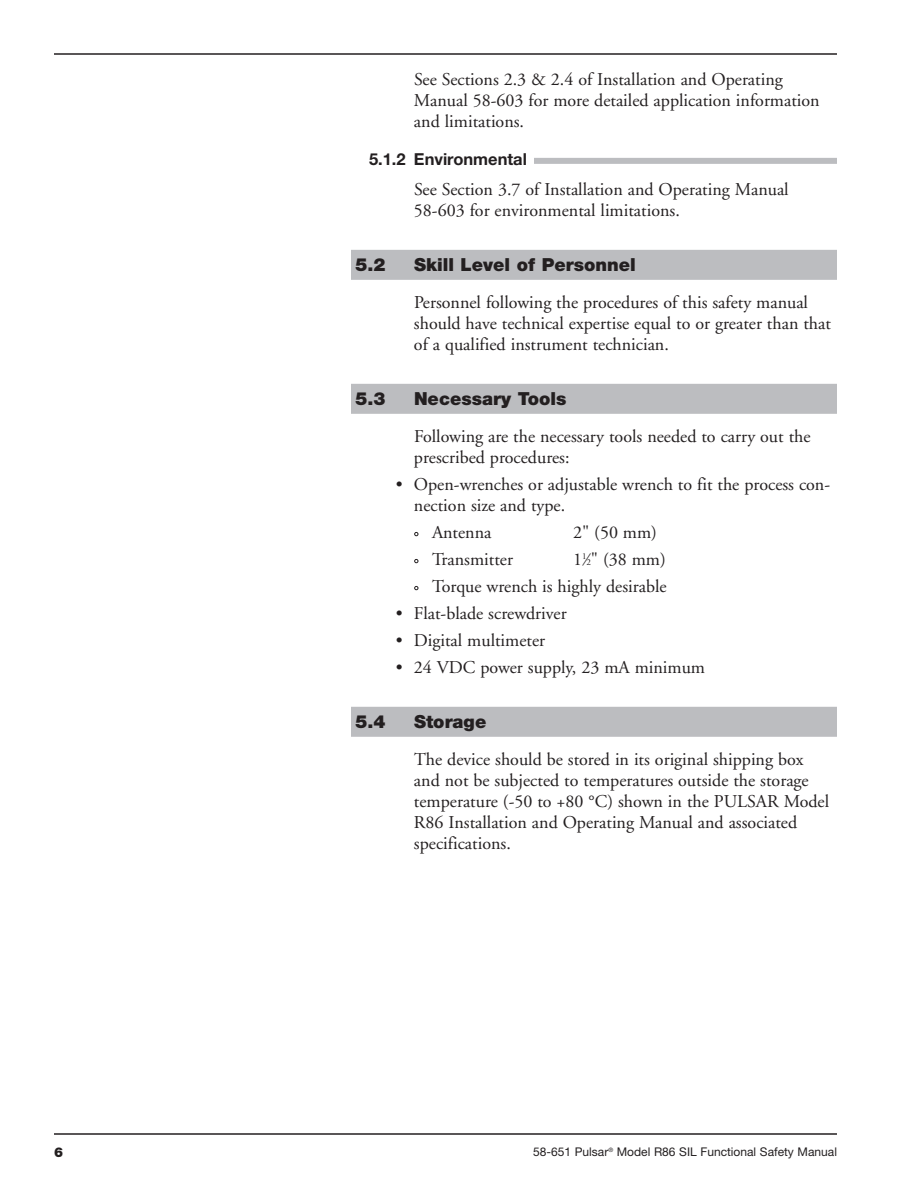
<style>
.page{position:relative;width:918px;height:1188px;background:#fff}
.page>*{position:absolute;margin:0;border:0;box-sizing:border-box;transform-origin:0 0}
.t1{font:18px/21px "Adobe Garamond";color:#231f20}
.t2{font:900 18px "Helvetica Neue";color:#231f20}
.t3{font:700 16.5px "Helvetica Neue";color:#231f20}
.t4{font:900 13.5px "Helvetica Neue";color:#231f20}
.t5{font:12px "Helvetica Neue";color:#231f20}
.s1{font-size:12px;color:#fff}
.s2{font-size:9px}
</style>
<div class="page">
<div style="left:534px;top:158px;width:303px;height:6px;background:#bcbdc0"></div>
<div style="left:351px;top:250px;width:486px;height:30px;background:#bcbdc0"></div>
<div style="left:351px;top:384px;width:486px;height:30px;background:#bcbdc0"></div>
<div style="left:351px;top:707px;width:486px;height:30px;background:#bcbdc0"></div>
<hr style="left:54px;top:1133px;width:783px;height:2px;background:#231f20">
<hr style="left:54px;top:53px;width:783px;height:2px;background:#231f20">
<p class="t1" style="left:414px;top:70px;width:407px">See Sections 2.3 &amp; 2.4 of Installation and Operating<br>Manual 58-603 for more detailed application information and limitations.</p>
<p class="t3" style="left:369px;top:154px;width:160px">5.1.2 Environmental</p>
<p class="t1" style="left:414px;top:181px;width:376px">See Section 3.7 of Installation and Operating Manual<br>58-603 for environmental limitations.</p>
<p class="t2" style="left:356px;top:258px;width:32px">5.2</p>
<p class="t2" style="left:414px;top:258px;width:223px">Skill Level of Personnel</p>
<p class="t1" style="left:414px;top:294px;width:419px">Personnel following the procedures of this safety manual should have technical expertise equal to or greater than that of a qualified instrument technician.</p>
<p class="t2" style="left:356px;top:392px;width:32px">5.3</p>
<p class="t2" style="left:414px;top:392px;width:154px">Necessary Tools</p>
<p class="t1" style="left:414px;top:428px;width:398px">Following are the necessary tools needed to carry out the prescribed procedures:</p>
<p class="t1" style="left:414px;top:476px;width:418px;text-indent:-18px">• Open-wrenches or adjustable wrench to fit the process con&shy;nection size and type.</p>
<p class="t1" style="left:414px;top:524px;width:79px"><span class="s1">•</span> Antenna</p>
<p class="t1" style="left:573px;top:524px;width:86px">2" (50 mm)</p>
<p class="t1" style="left:414px;top:551px;width:101px"><span class="s1">•</span> Transmitter</p>
<p class="t1" style="left:573px;top:551px;width:94px">1<sup>1</sup>⁄<span class="s2">2</span>" (38 mm)</p>
<p class="t1" style="left:414px;top:578px;width:254px"><span class="s1">•</span> Torque wrench is highly desirable</p>
<p class="t1" style="left:396px;top:605px;width:172px">• Flat-blade screwdriver</p>
<p class="t1" style="left:396px;top:632px;width:151px">• Digital multimeter</p>
<p class="t1" style="left:396px;top:659px;width:311px">• 24 VDC power supply, 23 mA minimum</p>
<p class="t2" style="left:356px;top:715px;width:32px">5.4</p>
<p class="t2" style="left:414px;top:715px;width:74px">Storage</p>
<p class="t1" style="left:414px;top:751px;width:417px">The device should be stored in its original shipping box and not be subjected to temperatures outside the storage temperature (-50 to +80 °C) shown in the PULSAR Model R86 Installation and Operating Manual and associated specifications.</p>
<p class="t4" style="left:54px;top:1147px;width:11px">6</p>
<p class="t5" style="left:533px;top:1147px;width:305px">58-651 Pulsar<sup>®</sup> Model R86 SIL Functional Safety Manual</p>
</div>
